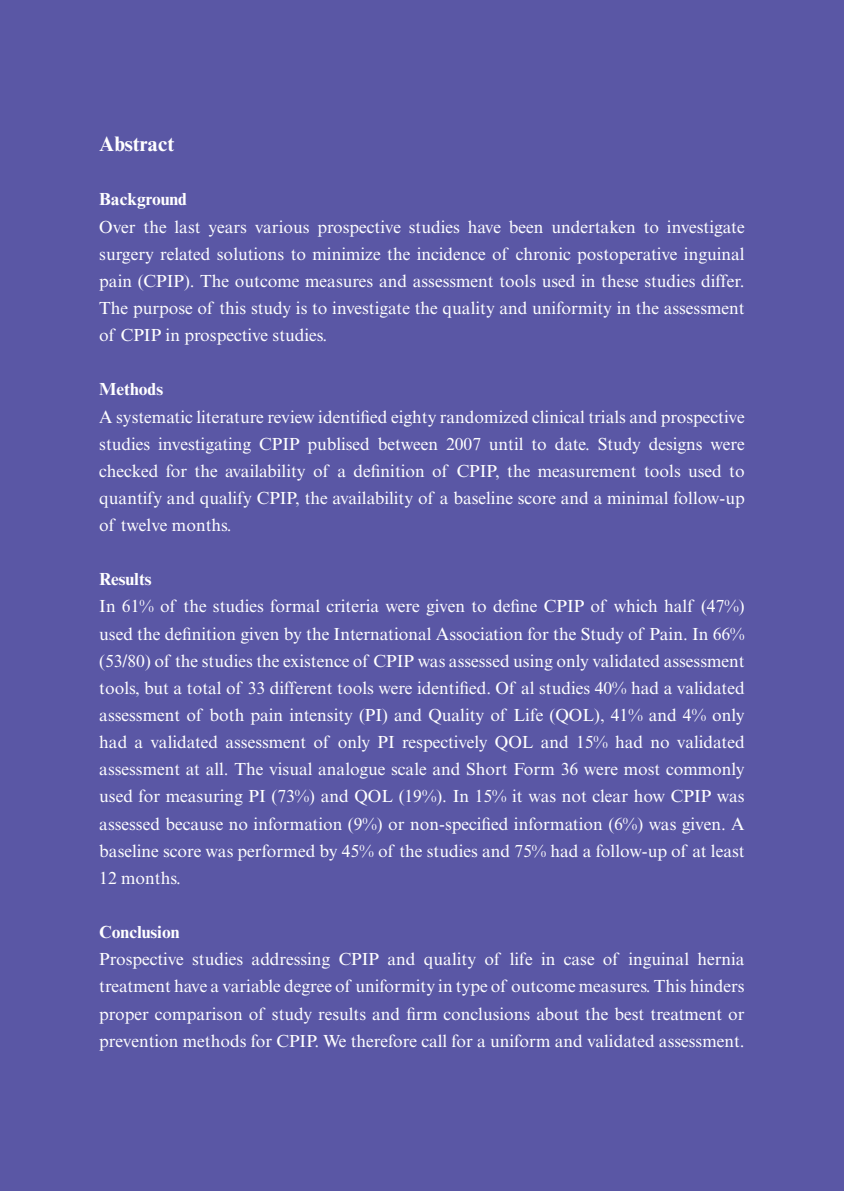
<style>
.page{position:relative;width:844px;height:1191px;background:#fff}
.page>*{position:absolute;margin:0;border:0;box-sizing:border-box;transform-origin:0 0}
.t1{font:700 21px "Times New Roman MT Std";color:#fff}
.t2{font:17.5px/27.1px "Times New Roman MT Std";color:#fff;text-align:justify}
.t3{font:700 17.5px "Times New Roman MT Std";color:#fff}
</style>
<div class="page">
<div style="left:0;top:0;width:843px;height:1191px;background:#5a57a5"></div>
<p class="t1" style="left:99px;top:137px;width:77px">Abstract</p>
<p class="t3" style="left:99px;top:193px;width:89px">Background</p>
<p class="t2" style="left:99px;top:214px;width:646px">Over the last years various prospective studies have been undertaken to investigate surgery related solutions to minimize the incidence of chronic postoperative inguinal pain (CPIP). The outcome measures and assessment tools used in these studies differ.<br>The purpose of this study is to investigate the quality and uniformity in the assessment of CPIP in prospective studies.</p>
<p class="t3" style="left:99px;top:383px;width:65px">Methods</p>
<p class="t2" style="left:99px;top:404px;width:646px">A systematic literature review identified eighty randomized clinical trials and prospective studies investigating CPIP publised between 2007 until to date. Study designs were checked for the availability of a definition of CPIP, the measurement tools used to quantify and qualify CPIP, the availability of a baseline score and a minimal follow-up of twelve months.</p>
<p class="t3" style="left:99px;top:573px;width:54px">Results</p>
<p class="t2" style="left:99px;top:594px;width:646px">In 61% of the studies formal criteria were given to define CPIP of which half (47%) used the definition given by the International Association for the Study of Pain. In 66% (53/80) of the studies the existence of CPIP was assessed using only validated assessment tools, but a total of 33 different tools were identified. Of al studies 40% had a validated assessment of both pain intensity (PI) and Quality of Life (QOL), 41% and 4% only had a validated assessment of only PI respectively QOL and 15% had no validated assessment at all. The visual analogue scale and Short Form 36 were most commonly used for measuring PI (73%) and QOL (19%). In 15% it was not clear how CPIP was assessed because no information (9%) or non-specified information (6%) was given. A baseline score was performed by 45% of the studies and 75% had a follow-up of at least 12 months.</p>
<p class="t3" style="left:99px;top:926px;width:82px">Conclusion</p>
<p class="t2" style="left:99px;top:947px;width:646px">Prospective studies addressing CPIP and quality of life in case of inguinal hernia treatment have a variable degree of uniformity in type of outcome measures. This hinders proper comparison of study results and firm conclusions about the best treatment or prevention methods for CPIP. We therefore call for a uniform and validated assessment.</p>
</div>
